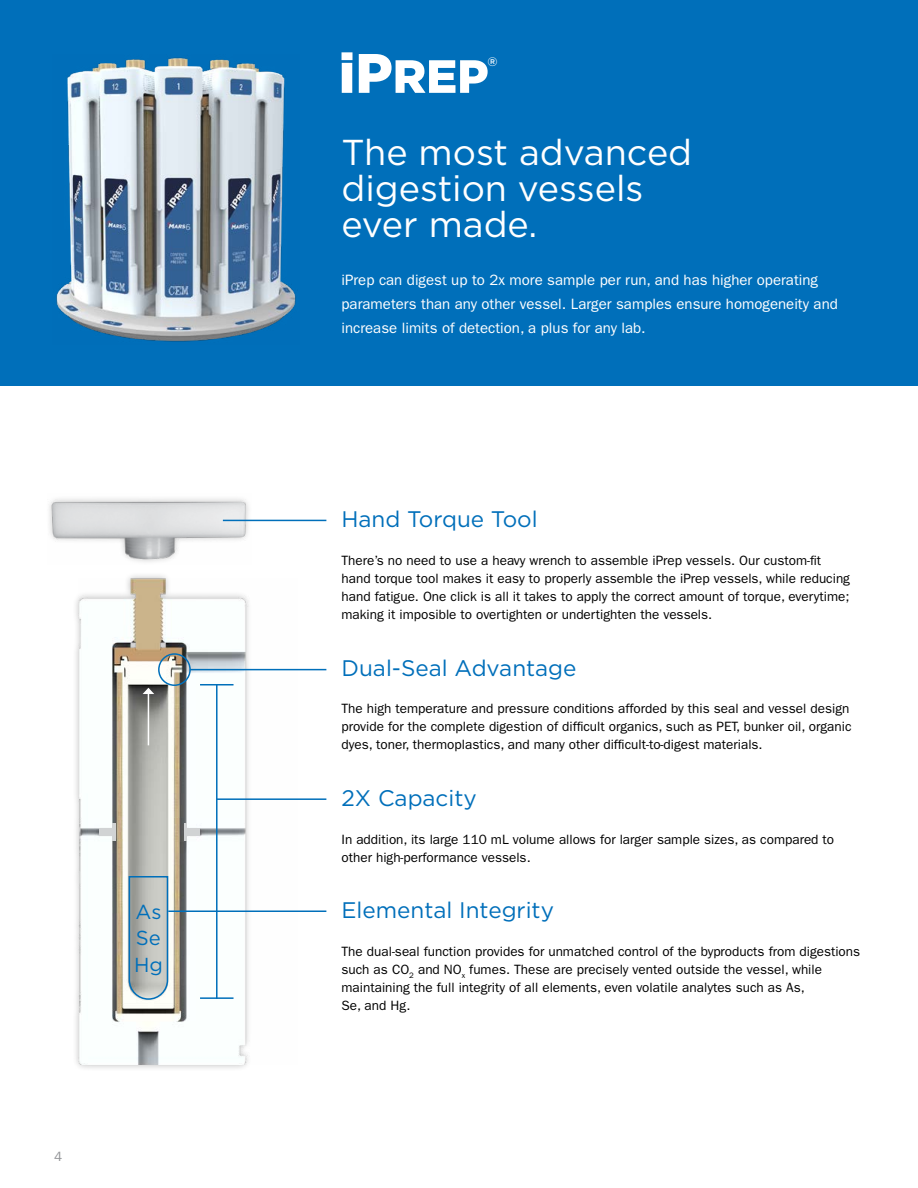
<style>
.page{position:relative;width:918px;height:1188px;background:#fff}
.page>*{position:absolute;margin:0;border:0;box-sizing:border-box;transform-origin:0 0}
.tile_heading{font:36px/36px "Gotham HTF";color:#fff}
.mini_heading{font:22.5px "Gotham HTF";color:#006fba}
.mini_heading-2{font:20.25px "Gotham HTF";color:#006fba}
.body_copy{font:15px/24px "ITC Franklin Gothic Std";color:#fff}
.chart_copy{font:13.5px/18px "ITC Franklin Gothic Std";color:#000}
.t1{font:13.5px "ITC Franklin Gothic Std";color:#939598}
.tile_heading-2{font:500 12.3px "Gotham HTF";color:#fff}
</style>
<div class="page">
<div style="left:0;top:0;width:918px;height:385px;background:#006fba"></div>
<img style="left:56px;top:57px;width:240px;height:285px">
<svg style="left:342px;top:52px;width:146px;height:41px"></svg>
<div style="left:72px;top:572px;width:180px;height:500px;background:#000;opacity:.25"></div>
<img style="left:78px;top:579px;width:220px;height:486px">
<div style="left:158px;top:653px;width:33px;height:33px;border:2px solid #006fba;border-radius:50%"></div>
<hr style="left:200px;top:684px;width:34px;height:1px;background:#006fba">
<hr style="left:200px;top:997px;width:34px;height:2px;background:#006fba">
<hr style="left:216px;top:684px;width:2px;height:315px;background:#006fba">
<svg style="left:128px;top:875px;width:41px;height:126px"></svg>
<hr style="left:190px;top:669px;width:136px;height:1px;background:#006fba">
<hr style="left:217px;top:798px;width:109px;height:2px;background:#006fba">
<hr style="left:168px;top:911px;width:158px;height:1px;background:#006fba">
<hr style="left:148px;top:693px;width:1px;height:52px;background:#fff">
<svg style="left:143px;top:688px;width:11px;height:6px"></svg>
<hr style="left:113px;top:823px;width:3px;height:18px;background:#d1d3d4">
<div style="left:99px;top:828px;width:14px;height:8px;background:#d1d3d4"></div>
<svg style="left:183px;top:823px;width:4px;height:18px"></svg>
<div style="left:186px;top:828px;width:14px;height:8px;background:#d1d3d4"></div>
<img style="left:116px;top:821px;width:6px;height:17px">
<img style="left:175px;top:818px;width:8px;height:23px">
<img style="left:49px;top:498px;width:202px;height:64px">
<hr style="left:223px;top:520px;width:103px;height:1px;background:#006fba">
<p class="t1" style="left:54px;top:1149px;width:10px">4</p>
<p class="mini_heading-2" style="left:135px;top:901px;width:28px">As</p>
<p class="mini_heading-2" style="left:136px;top:927px;width:26px">Se</p>
<p class="mini_heading-2" style="left:134px;top:953px;width:30px">Hg</p>
<p class="tile_heading-2" style="left:488px;top:55px;width:12px">®</p>
<p class="tile_heading" style="left:342px;top:134px;width:352px">The most advanced digestion vessels ever made.</p>
<p class="body_copy" style="left:342px;top:268px;width:498px">iPrep can digest up to 2x more sample per run, and has higher operating parameters than any other vessel. Larger samples ensure homogeneity and increase limits of detection, a plus for any lab.</p>
<p class="mini_heading" style="left:342px;top:507px;width:198px">Hand Torque Tool</p>
<p class="chart_copy" style="left:342px;top:552px;width:510px">There’s no need to use a heavy wrench to assemble iPrep vessels. Our custom-fit hand torque tool makes it easy to properly assemble the iPrep vessels, while reducing hand fatigue. One click is all it takes to apply the correct amount of torque, everytime; making it imposible to overtighten or undertighten the vessels.</p>
<p class="mini_heading" style="left:342px;top:655px;width:237px">Dual-Seal Advantage</p>
<p class="chart_copy" style="left:342px;top:700px;width:512px">The high temperature and pressure conditions afforded by this seal and vessel design provide for the complete digestion of difficult organics, such as PET, bunker oil, organic dyes, toner, thermoplastics, and many other difficult-to-digest materials.</p>
<p class="mini_heading" style="left:342px;top:785px;width:137px">2X Capacity</p>
<p class="chart_copy" style="left:342px;top:830px;width:494px">In addition, its large 110 mL volume allows for larger sample sizes, as compared to other high-performance vessels.</p>
<p class="mini_heading" style="left:342px;top:897px;width:214px">Elemental Integrity</p>
<p class="chart_copy" style="left:342px;top:942px;width:520px">The dual-seal function provides for unmatched control of the byproducts from digestions such as CO<sub>2</sub> and NO<sub>x</sub> fumes. These are precisely vented outside the vessel, while maintaining the full integrity of all elements, even volatile analytes such as As,<br>Se, and Hg.</p>
</div>
